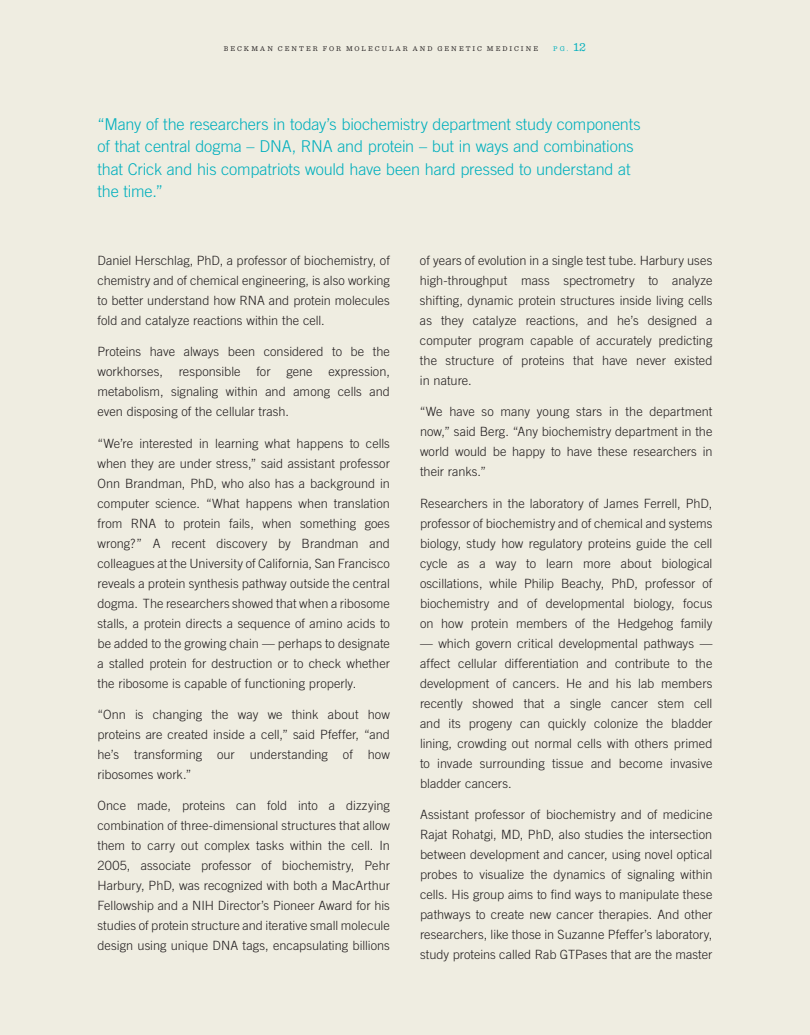
<style>
.page{position:relative;width:810px;height:1035px;background:#efede1}
.page>*{position:absolute;margin:0;border:0;box-sizing:border-box;transform-origin:0 0}
.t1{font:300 16.25px/22.5px "Trade Gothic";letter-spacing:-.01em;color:#00afbd}
.t2{font:300 12.75px/20px "Trade Gothic";color:#231f20;text-align:justify}
.t3{font:7.25px "Sentinel";color:#231f20}
.t4{font:7.25px "Sentinel";color:#00afbd}
.s1{font-size:6.88px}
.s2{font-size:12.5px}
</style>
<div class="page">
<hr style="left:809px;top:702px;width:1px;height:333px;background:#dfddc8">
<p class="t3" style="left:224px;top:44px;width:9px">B ECKMAN</p>
<p class="t3" style="left:278px;top:44px;width:9px">C ENTER</p>
<p class="t3" style="left:323px;top:44px;width:8px">FOR</p>
<p class="t3" style="left:346px;top:44px;width:11px">M OLECULAR</p>
<p class="t3" style="left:413px;top:44px;width:8px">AND</p>
<p class="t3" style="left:438px;top:44px;width:9px">G ENETIC</p>
<p class="t3" style="left:487px;top:44px;width:11px">M EDICINE</p>
<p class="t4" style="left:553px;top:44px;width:34px">PG <span class="s1">.</span><span class="s2">12</span></p>
<p class="t1" style="left:98px;top:113px;width:545px">“Many of the researchers in today’s biochemistry department study components of that central dogma – DNA, RNA and protein – but in ways and combinations that Crick and his compatriots would have been hard pressed to understand at the time.”</p>
<p class="t2" style="left:98px;top:250px;width:294px">Daniel Herschlag, PhD, a professor of biochemistry, of chemistry and of chemical engineering, is also working to better understand how RNA and protein molecules fold and catalyze reactions within the cell.</p>
<p class="t2" style="left:98px;top:342px;width:294px">Proteins have always been considered to be the workhorses, responsible for gene expression, metabolism, signaling within and among cells and even disposing of the cellular trash.</p>
<p class="t2" style="left:98px;top:433px;width:294px">“We’re interested in learning what happens to cells when they are under stress,” said assistant professor Onn Brandman, PhD, who also has a background in computer science. “What happens when translation from RNA to protein fails, when something goes wrong?” A recent discovery by Brandman and colleagues at the University of California, San Francisco reveals a protein synthesis pathway outside the central dogma. The researchers showed that when a ribosome stalls, a protein directs a sequence of amino acids to be added to the growing chain — perhaps to designate a stalled protein for destruction or to check whether the ribosome is capable of functioning properly.</p>
<p class="t2" style="left:98px;top:704px;width:294px">“Onn is changing the way we think about how proteins are created inside a cell,” said Pfeffer, “and he’s transforming our understanding of how ribosomes work.”</p>
<p class="t2" style="left:98px;top:795px;width:294px">Once made, proteins can fold into a dizzying combination of three-dimensional structures that allow them to carry out complex tasks within the cell. In 2005, associate professor of biochemistry, Pehr Harbury, PhD, was recognized with both a MacArthur Fellowship and a NIH Director’s Pioneer Award for his studies of protein structure and iterative small molecule design using unique DNA tags, encapsulating billions</p>
<p class="t2" style="left:420px;top:250px;width:294px">of years of evolution in a single test tube. Harbury uses high-throughput mass spectrometry to analyze shifting, dynamic protein structures inside living cells as they catalyze reactions, and he’s designed a computer program capable of accurately predicting the structure of proteins that have never existed in nature.</p>
<p class="t2" style="left:420px;top:402px;width:294px">“We have so many young stars in the department now,” said Berg. “Any biochemistry department in the world would be happy to have these researchers in their ranks.”</p>
<p class="t2" style="left:420px;top:493px;width:294px">Researchers in the laboratory of James Ferrell, PhD, professor of biochemistry and of chemical and systems biology, study how regulatory proteins guide the cell cycle as a way to learn more about biological oscillations, while Philip Beachy, PhD, professor of biochemistry and of developmental biology, focus on how protein members of the Hedgehog family</p>
<p class="t2" style="left:420px;top:633px;width:294px">— which govern critical developmental pathways — affect cellular differentiation and contribute to the development of cancers. He and his lab members recently showed that a single cancer stem cell and its progeny can quickly colonize the bladder lining, crowding out normal cells with others primed to invade surrounding tissue and become invasive bladder cancers.</p>
<p class="t2" style="left:420px;top:804px;width:294px">Assistant professor of biochemistry and of medicine Rajat Rohatgi, MD, PhD, also studies the intersection between development and cancer, using novel optical probes to visualize the dynamics of signaling within cells. His group aims to find ways to manipulate these pathways to create new cancer therapies. And other researchers, like those in Suzanne Pfeffer’s laboratory, study proteins called Rab GTPases that are the master</p>
</div>
